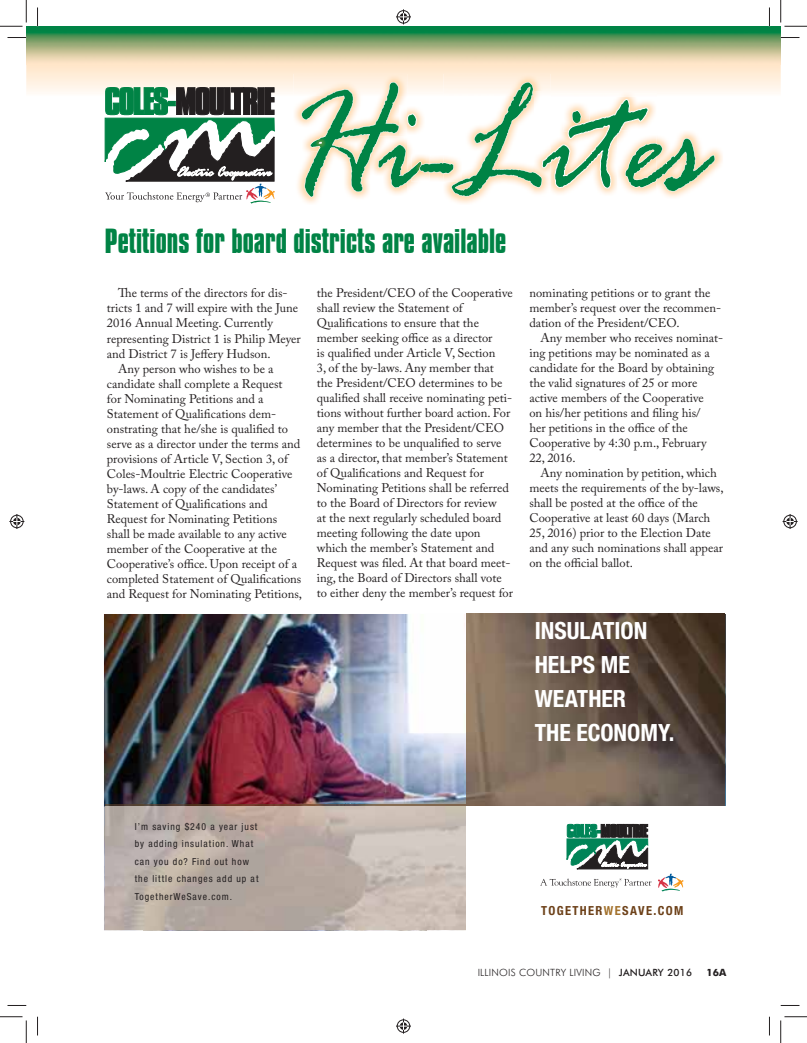
<style>
.page{position:relative;width:807px;height:1043px;background:#fff}
.page>*{position:absolute;margin:0;border:0;box-sizing:border-box;transform-origin:0 0}
.t1{font:700 30px "Compacta BT";color:#008345;scale:.93 1}
.t2{font:700 condensed 23.75px/34px "Helvetica Neue LT Std";color:#fff}
.t3{font:12.5px/15px "Adobe Caslon Pro";color:#231f20}
.t4{font:700 condensed 12.5px "Helvetica Neue LT Std";letter-spacing:.11em;color:#6d4119}
.t5{font:300 10px "Futura BT";letter-spacing:.02em;color:#231f20}
.t6{font:700 10px "Futura BT";color:#231f20}
.t7{font:condensed 9.75px/17.5px "Helvetica Neue LT Std";letter-spacing:.1em;color:#231f20}
.s1{color:#a3722d}
.s2{font-weight:500}
</style>
<div class="page">
<svg style="left:26px;top:64px;width:754px;height:28px;background:#ffecd7"></svg>
<img style="left:293px;top:74px;width:114px;height:130px">
<img style="left:443px;top:74px;width:107px;height:8px">
<svg style="left:301px;top:82px;width:413px;height:115px"></svg>
<hr style="left:26px;top:26px;width:754px;height:1px;background:#008345">
<img style="left:26px;top:27px;width:754px;height:37px">
<svg style="left:105px;top:87px;width:170px;height:116px"></svg>
<img style="left:104px;top:614px;width:621px;height:192px">
<svg style="left:104px;top:806px;width:362px;height:125px;background:#bcafa7"></svg>
<img style="left:104px;top:806px;width:40px;height:124px">
<img style="left:426px;top:806px;width:40px;height:124px">
<img style="left:144px;top:929px;width:282px;height:1px">
<hr style="left:466px;top:613px;width:258px;height:1px;background:#9a8168">
<img style="left:466px;top:614px;width:258px;height:192px">
<svg style="left:566px;top:823px;width:82px;height:46px"></svg>
<svg style="left:658px;top:873px;width:25px;height:18px"></svg>
<svg style="left:540px;top:878px;width:111px;height:9px"></svg>
<svg style="left:8px;top:37px;width:18px;height:1px"></svg>
<svg style="left:780px;top:37px;width:19px;height:1px"></svg>
<svg style="left:8px;top:1005px;width:18px;height:1px"></svg>
<svg style="left:780px;top:1005px;width:19px;height:1px"></svg>
<svg style="left:37px;top:8px;width:1px;height:18px"></svg>
<svg style="left:37px;top:1016px;width:1px;height:19px"></svg>
<svg style="left:769px;top:8px;width:1px;height:18px"></svg>
<svg style="left:769px;top:1016px;width:1px;height:19px"></svg>
<svg style="left:0;top:0;width:27px;height:27px"></svg>
<svg style="left:0;top:1016px;width:27px;height:26px"></svg>
<svg style="left:780px;top:0;width:26px;height:27px"></svg>
<svg style="left:780px;top:1016px;width:26px;height:26px"></svg>
<svg style="left:396px;top:9px;width:15px;height:15px"></svg>
<svg style="left:396px;top:1018px;width:15px;height:15px"></svg>
<svg style="left:9px;top:514px;width:15px;height:15px"></svg>
<svg style="left:782px;top:514px;width:15px;height:15px"></svg>
<h1 class="t1" style="left:105px;top:223px;width:433px">Petitions for board districts are available</h1>
<p class="t3" style="left:118px;top:287px;width:171px">The terms of the directors for dis-</p>
<p class="t3" style="left:107px;top:302px;width:193px">tricts 1 and 7 will expire with the June</p>
<p class="t3" style="left:107px;top:317px;width:167px">2016 Annual Meeting. Currently</p>
<p class="t3" style="left:107px;top:332px;width:195px">representing District 1 is Philip Meyer</p>
<p class="t3" style="left:107px;top:347px;width:165px">and District 7 is Jeffery Hudson.</p>
<p class="t3" style="left:118px;top:362px;width:157px">Any person who wishes to be a</p>
<p class="t3" style="left:107px;top:377px;width:177px">candidate shall complete a Request</p>
<p class="t3" style="left:107px;top:392px;width:158px">for Nominating Petitions and a</p>
<p class="t3" style="left:107px;top:407px;width:171px">Statement of Qualifications dem-</p>
<p class="t3" style="left:107px;top:422px;width:183px">onstrating that he/she is qualified to</p>
<p class="t3" style="left:107px;top:437px;width:195px">serve as a director under the terms and</p>
<p class="t3" style="left:107px;top:452px;width:182px">provisions of Article V, Section 3, of</p>
<p class="t3" style="left:107px;top:467px;width:187px">Coles-Moultrie Electric Cooperative</p>
<p class="t3" style="left:107px;top:482px;width:171px">by-laws. A copy of the candidates’</p>
<p class="t3" style="left:107px;top:497px;width:162px">Statement of Qualifications and</p>
<p class="t3" style="left:107px;top:512px;width:172px">Request for Nominating Petitions</p>
<p class="t3" style="left:107px;top:527px;width:181px">shall be made available to any active</p>
<p class="t3" style="left:107px;top:542px;width:171px">member of the Cooperative at the</p>
<p class="t3" style="left:107px;top:557px;width:192px">Cooperative’s office. Upon receipt of a</p>
<p class="t3" style="left:107px;top:572px;width:196px">completed Statement of Qualifications</p>
<p class="t3" style="left:107px;top:587px;width:196px">and Request for Nominating Petitions,</p>
<p class="t3" style="left:316px;top:286px;width:198px">the President/CEO of the Cooperative shall review the Statement of Qualifications to ensure that the member seeking office as a director<br>is qualified under Article V, Section<br>3, of the by-laws. Any member that<br>the President/CEO determines to be qualified shall receive nominating peti&shy;tions without further board action. For any member that the President/CEO determines to be unqualified to serve as a director, that member’s Statement of Qualifications and Request for Nominating Petitions shall be referred to the Board of Directors for review<br>at the next regularly scheduled board meeting following the date upon which the member’s Statement and Request was filed. At that board meet&shy;ing, the Board of Directors shall vote to either deny the member’s request for</p>
<p class="t3" style="left:529px;top:287px;width:193px">nominating petitions or to grant the member’s request over the recommen&shy;dation of the President/CEO.</p>
<p class="t3" style="left:529px;top:332px;width:195px;text-indent:11px">Any member who receives nominat&shy;ing petitions may be nominated as a candidate for the Board by obtaining the valid signatures of 25 or more active members of the Cooperative<br>on his/her petitions and filing his/<br>her petitions in the office of the<br>Cooperative by 4:30 p.m., February<br>22, 2016.</p>
<p class="t3" style="left:529px;top:467px;width:196px;text-indent:11px">Any nomination by petition, which meets the requirements of the by-laws, shall be posted at the office of the Cooperative at least 60 days (March 25, 2016) prior to the Election Date and any such nominations shall appear on the official ballot.</p>
<p class="t7" style="left:135px;top:819px;width:125px">I’m saving $240 a year just by adding insulation. What can you do? Find out how the little changes add up at<br>TogetherWeSave.com.</p>
<h2 class="t2" style="left:534px;top:614px;width:141px">INSULATION<br>HELPS ME<br>WEATHER<br>THE ECONOMY.</h2>
<p class="t4" style="left:541px;top:903px;width:144px">TOGETHER<span class="s1">WE</span>SAVE.COM</p>
<p class="t5" style="left:477px;top:966px;width:216px">ILLINOIS COUNTRY LIVING | <span class="s2">JANUARY 2016</span></p>
<p class="t6" style="left:706px;top:969px;width:21px">16A</p>
</div>
